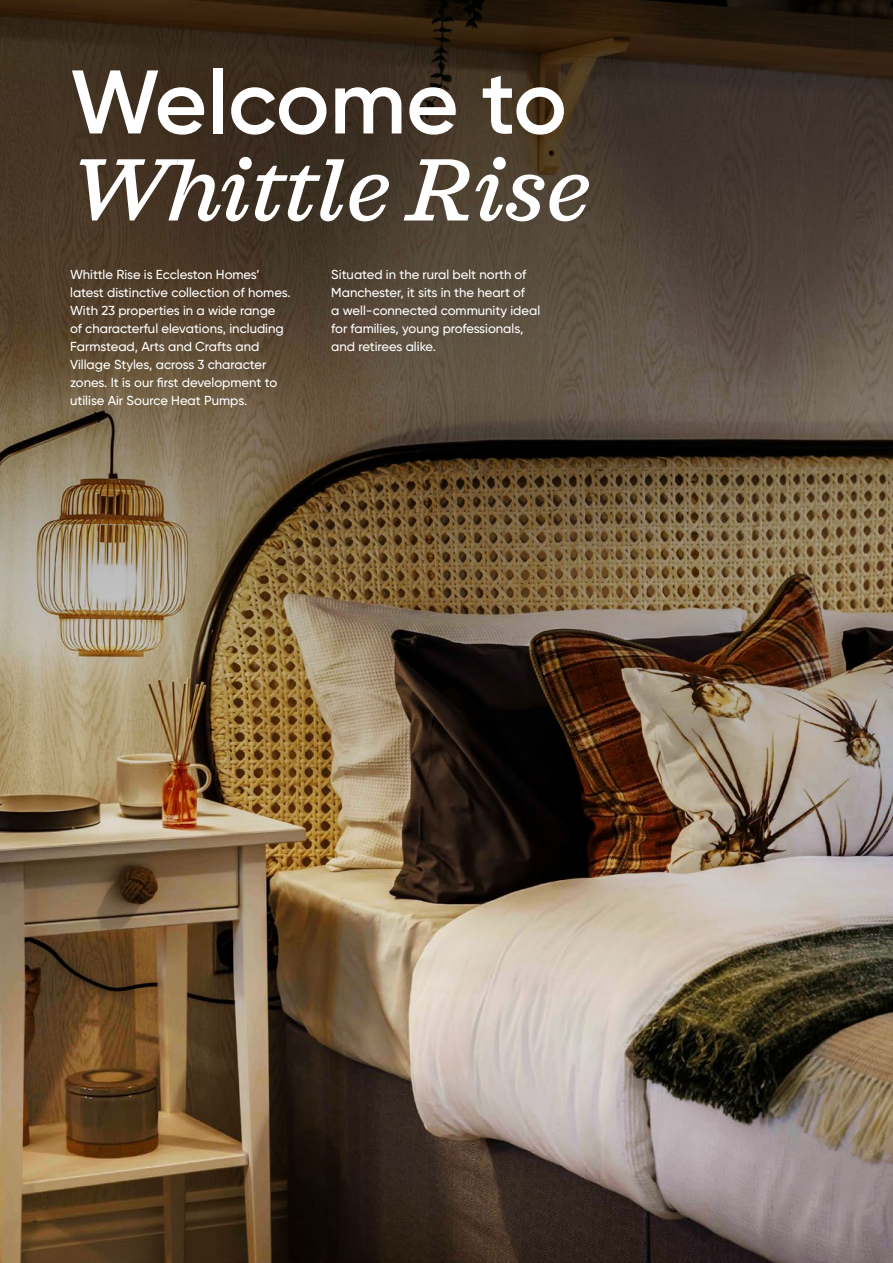
<style>
.page{position:relative;width:893px;height:1263px;background:#fff}
.page>*{position:absolute;margin:0;border:0;box-sizing:border-box;transform-origin:0 0}
.t1{font:italic 500 90px "Sagona";color:#fff}
.t2{font:600 90px "Gilroy";color:#fff}
.t3{font:500 13.05px/18px "Gilroy";color:#fff}
</style>
<div class="page">
<img style="left:0;top:995px;width:893px;height:268px">
<img style="left:0;top:0;width:893px;height:995px">
<h1 class="t2" style="left:70px;top:46px;width:498px">Welcome to</h1>
<h1 class="t1" style="left:70px;top:136px;width:522px">Whittle Rise</h1>
<p class="t3" style="left:70px;top:265px;width:222px">Whittle Rise is Eccleston Homes’ latest distinctive collection of homes.<br>With 23 properties in a wide range<br>of characterful elevations, including Farmstead, Arts and Crafts and Village Styles, across 3 character zones. It is our first development to utilise Air Source Heat Pumps.</p>
<p class="t3" style="left:331px;top:265px;width:210px">Situated in the rural belt north of<br>Manchester, it sits in the heart of<br>a well-connected community ideal for families, young professionals, and retirees alike.</p>
</div>
